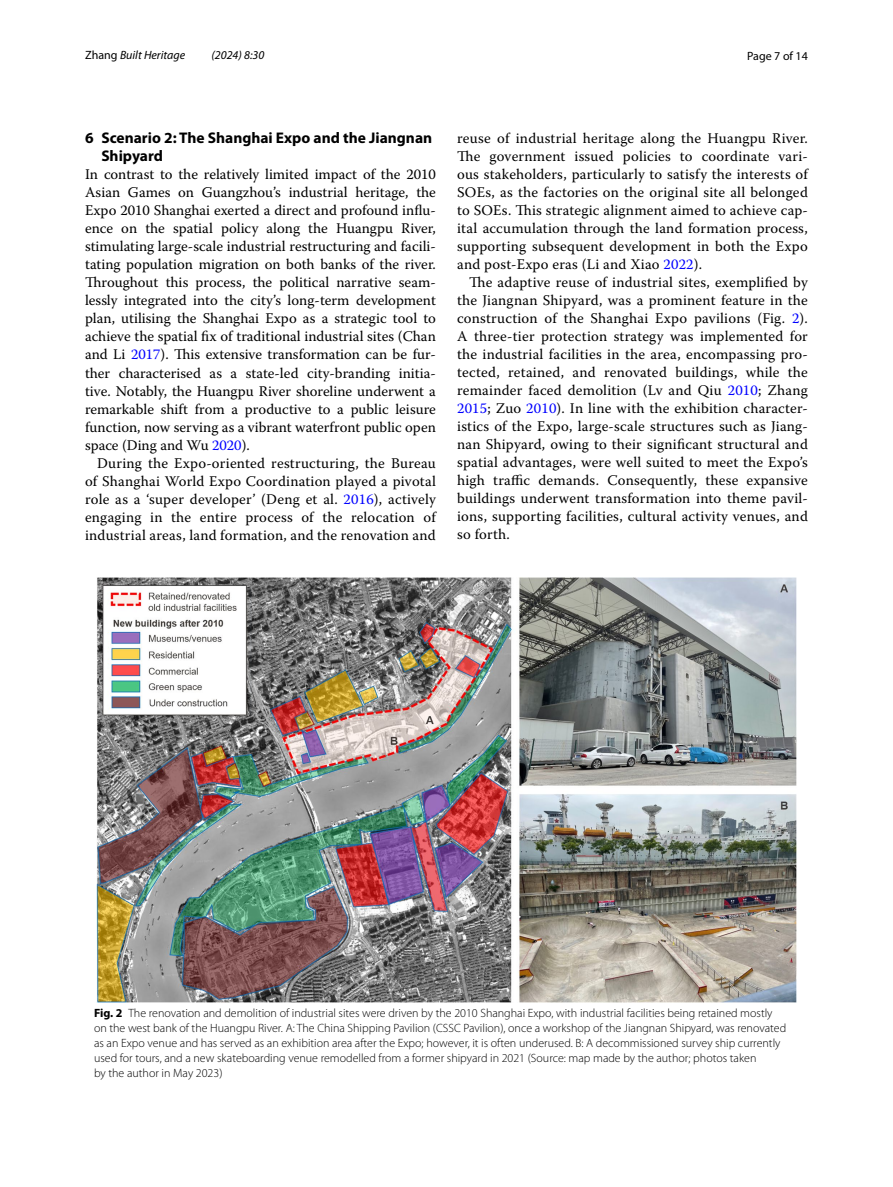
<style>
.page{position:relative;width:893px;height:1187px;background:#fff}
.page>*{position:absolute;margin:0;border:0;box-sizing:border-box;transform-origin:0 0}
.t1{font:700 15.45px/18px "Myriad Pro";color:#000}
.t2{font:14.7px/18px "Warnock Pro";letter-spacing:.015em;color:#000;text-align:justify}
.t3{font:300 12px/15px "Myriad Pro";color:#000}
.t4{font:italic 12px "Myriad Pro";color:#000}
.t5{font:12px "Myriad Pro";color:#000}
.s1{font-style:normal}
.s2{color:#00f}
.s3{font-weight:700}
</style>
<div class="page">
<img style="left:96px;top:577px;width:701px;height:424px">
<p class="t4" style="left:85px;top:48px;width:102px"><span class="s1">Zhang</span> Built Heritage</p>
<p class="t4" style="left:211px;top:48px;width:54px">(2024) 8:30</p>
<p class="t5" style="left:747px;top:48px;width:62px">Page 7 of 14</p>
<p class="t1" style="left:101px;top:129px;width:332px;text-indent:-16px">6 Scenario 2: The Shanghai Expo and the Jiangnan<br>Shipyard</p>
<p class="t2" style="left:85px;top:165px;width:352px">In contrast to the relatively limited impact of the 2010<br>Asian Games on Guangzhou’s industrial heritage, the Expo 2010 Shanghai exerted a direct and profound influ&shy;ence on the spatial policy along the Huangpu River, stimulating large-scale industrial restructuring and facili&shy;tating population migration on both banks of the river.<br>Throughout this process, the political narrative seam&shy;lessly integrated into the city’s long-term development plan, utilising the Shanghai Expo as a strategic tool to achieve the spatial fix of traditional industrial sites (Chan and Li <span class="s2">2017</span>). This extensive transformation can be fur&shy;ther characterised as a state-led city-branding initia&shy;tive. Notably, the Huangpu River shoreline underwent a remarkable shift from a productive to a public leisure function, now serving as a vibrant waterfront public open space (Ding and Wu <span class="s2">2020</span>).</p>
<p class="t2" style="left:85px;top:453px;width:352px;text-indent:12px">During the Expo-oriented restructuring, the Bureau of Shanghai World Expo Coordination played a pivotal role as a ‘super developer’ (Deng et al. <span class="s2">2016</span>), actively engaging in the entire process of the relocation of industrial areas, land formation, and the renovation and</p>
<p class="t2" style="left:457px;top:128px;width:352px">reuse of industrial heritage along the Huangpu River.<br>The government issued policies to coordinate vari&shy;ous stakeholders, particularly to satisfy the interests of SOEs, as the factories on the original site all belonged to SOEs. This strategic alignment aimed to achieve cap&shy;ital accumulation through the land formation process, supporting subsequent development in both the Expo and post-Expo eras (Li and Xiao <span class="s2">2022</span>).</p>
<p class="t2" style="left:457px;top:272px;width:352px;text-indent:12px">The adaptive reuse of industrial sites, exemplified by the Jiangnan Shipyard, was a prominent feature in the construction of the Shanghai Expo pavilions (Fig. <span class="s2">2</span>).<br>A three-tier protection strategy was implemented for the industrial facilities in the area, encompassing pro&shy;tected, retained, and renovated buildings, while the remainder faced demolition (Lv and Qiu <span class="s2">2010</span>; Zhang <span class="s2">2015</span>; Zuo <span class="s2">2010</span>). In line with the exhibition character&shy;istics of the Expo, large-scale structures such as Jiang&shy;nan Shipyard, owing to their significant structural and spatial advantages, were well suited to meet the Expo’s high traffic demands. Consequently, these expansive buildings underwent transformation into theme pavil&shy;ions, supporting facilities, cultural activity venues, and so forth.</p>
<p class="t3" style="left:94px;top:1005px;width:694px"><span class="s3">Fig. 2</span> The renovation and demolition of industrial sites were driven by the 2010 Shanghai Expo, with industrial facilities being retained mostly on the west bank of the Huangpu River. A: The China Shipping Pavilion (CSSC Pavilion), once a workshop of the Jiangnan Shipyard, was renovated as an Expo venue and has served as an exhibition area after the Expo; however, it is often underused. B: A decommissioned survey ship currently used for tours, and a new skateboarding venue remodelled from a former shipyard in 2021 (Source: map made by the author; photos taken<br>by the author in May 2023)</p>
</div>
